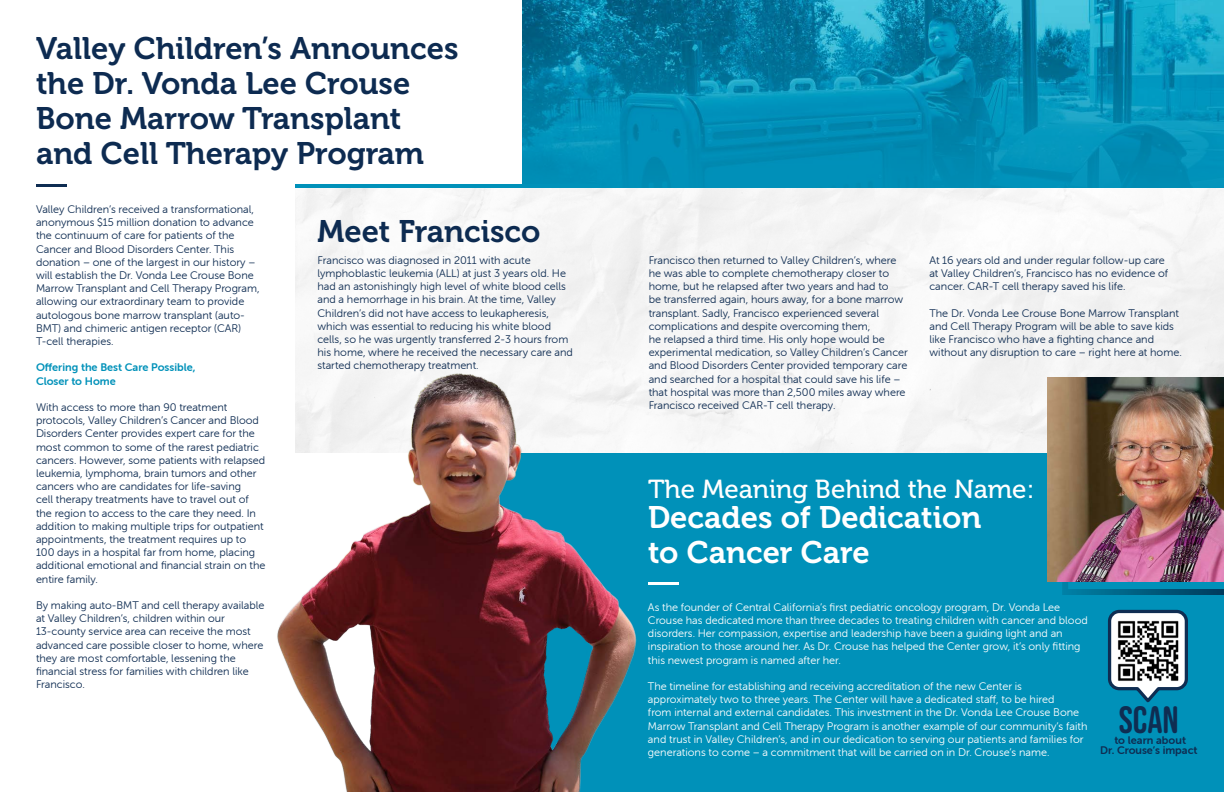
<style>
.page{position:relative;width:1224px;height:792px;background:#fff}
.page>*{position:absolute;margin:0;border:0;box-sizing:border-box;transform-origin:0 0}
.t1{font:38px "Bebas Neue Rounded";color:#0f2d52}
.t2{font:31px/35px "Museo 700";color:#0d2b51}
.t3{font:31px/35px "Museo 700";color:#fff}
.t4{font:26px "Museo 500";color:#fff}
.t5{font:11px/13.2px "Museo Sans Rounded 300";color:#0d2b51}
.t6{font:11px/13.2px "Museo Sans Rounded 300";color:#fff}
.t7{font:11px/13.2px "Museo Sans Rounded 700";color:#0091b9}
.t8{font:11px/10px "Museo Sans Rounded 700";color:#0f2d52;text-align:center}
</style>
<div class="page">
<div style="left:522px;top:0;width:702px;height:792px;background:#0091b9"></div>
<svg style="left:522px;top:0;width:702px;height:189px"></svg>
<div style="left:296px;top:184px;width:303px;height:5px;background:#0091b9"></div>
<div style="left:296px;top:189px;width:928px;height:263px;background:#f6f6f6"></div>
<svg style="left:1062px;top:581px;width:162px;height:14px"></svg>
<img style="left:1048px;top:377px;width:176px;height:204px">
<img style="left:277px;top:331px;width:411px;height:461px">
<hr style="left:36px;top:184px;width:30px;height:3px;background:#0f2d52">
<hr style="left:648px;top:582px;width:30px;height:3px;background:#fff">
<svg style="left:1108px;top:609px;width:80px;height:94px"></svg>
<img style="left:1116px;top:619px;width:64px;height:63px">
<p class="t2" style="left:36px;top:31px;width:424px">Valley Children’s Announces the Dr. Vonda Lee Crouse<br>Bone Marrow Transplant and Cell Therapy Program</p>
<p class="t5" style="left:36px;top:203px;width:225px">Valley Children’s received a transformational, anonymous $15 million donation to advance the continuum of care for patients of the Cancer and Blood Disorders Center. This donation – one of the largest in our history – will establish the Dr. Vonda Lee Crouse Bone Marrow Transplant and Cell Therapy Program, allowing our extraordinary team to provide autologous bone marrow transplant (auto-BMT) and chimeric antigen receptor (CAR)<br>T-cell therapies.</p>
<p class="t7" style="left:36px;top:361px;width:161px">Offering the Best Care Possible,<br>Closer to Home</p>
<p class="t5" style="left:36px;top:401px;width:231px">With access to more than 90 treatment protocols, Valley Children’s Cancer and Blood Disorders Center provides expert care for the most common to some of the rarest pediatric cancers. However, some patients with relapsed leukemia, lymphoma, brain tumors and other cancers who are candidates for life-saving<br>cell therapy treatments have to travel out of the region to access to the care they need. In addition to making multiple trips for outpatient appointments, the treatment requires up to 100 days in a hospital far from home, placing additional emotional and financial strain on the entire family.</p>
<p class="t5" style="left:36px;top:599px;width:230px">By making auto-BMT and cell therapy available at Valley Children’s, children within our 13-county service area can receive the most advanced care possible closer to home, where they are most comfortable, lessening the financial stress for families with children like Francisco.</p>
<p class="t6" style="left:648px;top:601px;width:441px">As the founder of Central California’s first pediatric oncology program, Dr. Vonda Lee Crouse has dedicated more than three decades to treating children with cancer and blood disorders. Her compassion, expertise and leadership have been a guiding light and an inspiration to those around her. As Dr. Crouse has helped the Center grow, it’s only fitting this newest program is named after her.</p>
<p class="t2" style="left:317px;top:214px;width:225px">Meet Francisco</p>
<p class="t5" style="left:317px;top:253px;width:257px">Francisco was diagnosed in 2011 with acute lymphoblastic leukemia (ALL) at just 3 years old. He had an astonishingly high level of white blood cells and a hemorrhage in his brain. At the time, Valley Children’s did not have access to leukapheresis, which was essential to reducing his white blood cells, so he was urgently transferred 2-3 hours from his home, where he received the necessary care and started chemotherapy treatment.</p>
<p class="t5" style="left:649px;top:253px;width:261px">Francisco then returned to Valley Children’s, where he was able to complete chemotherapy closer to home, but he relapsed after two years and had to<br>be transferred again, hours away, for a bone marrow transplant. Sadly, Francisco experienced several complications and despite overcoming them,<br>he relapsed a third time. His only hope would be experimental medication, so Valley Children’s Cancer and Blood Disorders Center provided temporary care and searched for a hospital that could save his life – that hospital was more than 2,500 miles away where Francisco received CAR-T cell therapy.</p>
<p class="t5" style="left:929px;top:253px;width:240px">At 16 years old and under regular follow-up care at Valley Children’s, Francisco has no evidence of cancer. CAR-T cell therapy saved his life.</p>
<p class="t5" style="left:929px;top:306px;width:254px">The Dr. Vonda Lee Crouse Bone Marrow Transplant and Cell Therapy Program will be able to save kids like Francisco who have a fighting chance and without any disruption to care – right here at home.</p>
<p class="t4" style="left:648px;top:474px;width:388px">The Meaning Behind the Name:</p>
<p class="t3" style="left:648px;top:500px;width:335px">Decades of Dedication to Cancer Care</p>
<p class="t6" style="left:648px;top:680px;width:441px">The timeline for establishing and receiving accreditation of the new Center is approximately two to three years. The Center will have a dedicated staff, to be hired<br>from internal and external candidates. This investment in the Dr. Vonda Lee Crouse Bone Marrow Transplant and Cell Therapy Program is another example of our community’s faith and trust in Valley Children’s, and in our dedication to serving our patients and families for generations to come – a commitment that will be carried on in Dr. Crouse’s name.</p>
<p class="t1" style="left:1119px;top:699px;width:62px">SCAN</p>
<p class="t8" style="left:1100px;top:735px;width:99px">to learn about<br>Dr. Crouse’s impact</p>
</div>
